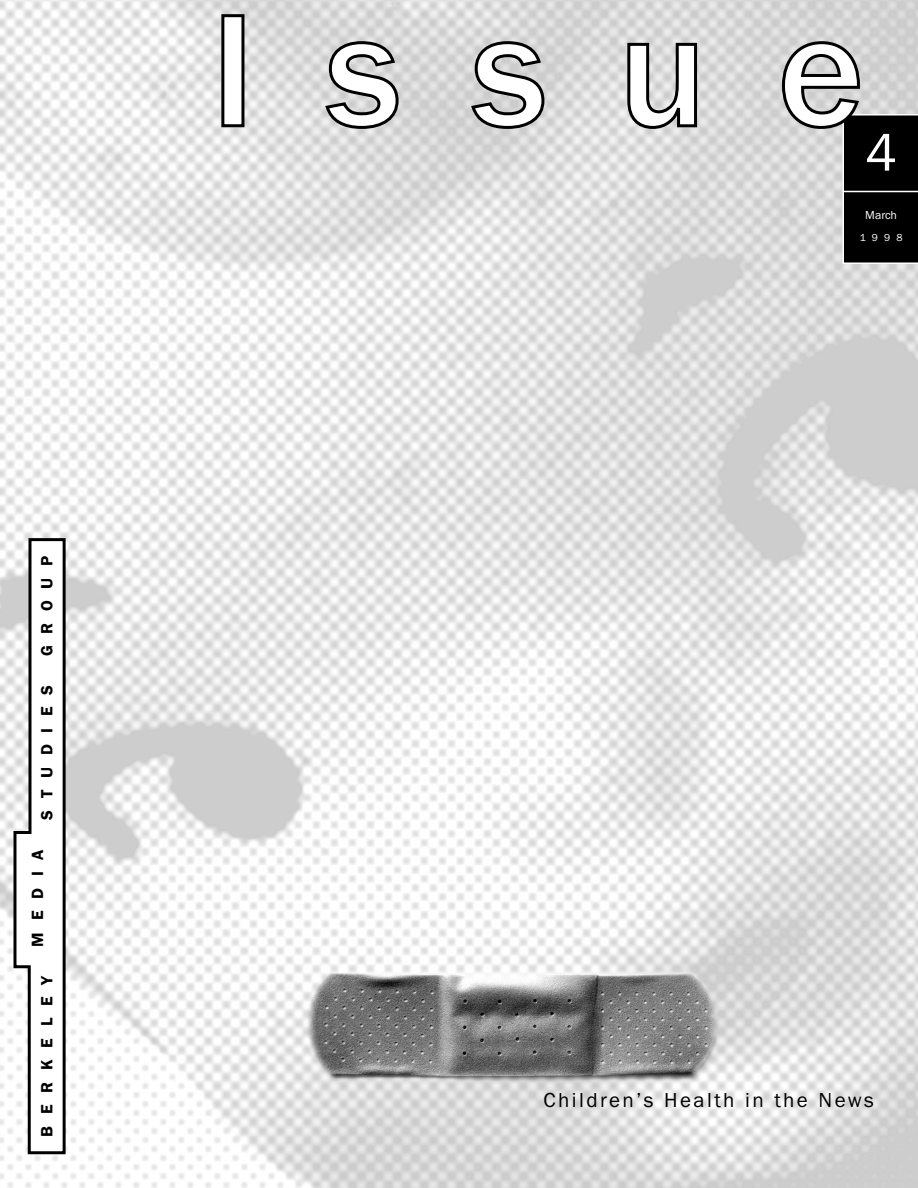
<style>
.page{position:relative;width:918px;height:1188px;background:#fff}
.page>*{position:absolute;margin:0;border:0;box-sizing:border-box;transform-origin:0 0}
.t1{font:54px "Franklin Gothic";color:#fff}
.t2{font:21px "Franklin Gothic";letter-spacing:.115em;color:#000}
.t3{font:600 16.8px "Franklin Gothic";letter-spacing:.7em;color:#000}
.t4{font:12px "Franklin Gothic";letter-spacing:-.005em;color:#fff}
.t5{font:10.5px "Franklin Gothic";color:#fff}
</style>
<div class="page">
<img style="left:0;top:0;width:918px;height:1188px">
<svg style="left:14px;top:538px;width:52px;height:616px"></svg>
<div style="left:221px;top:14px;width:23px;height:113px;background:#fff;border:3px solid #000"></div>
<svg style="left:323px;top:40px;width:77px;height:90px"></svg>
<svg style="left:469px;top:40px;width:77px;height:90px"></svg>
<svg style="left:626px;top:41px;width:73px;height:89px"></svg>
<svg style="left:780px;top:40px;width:138px;height:224px;background:#868686"></svg>
<p class="t3" style="left:41px;top:656px;width:102px;rotate:-90deg">GROUP</p>
<p class="t3" style="left:41px;top:820px;width:137px;rotate:-90deg">STUDIES</p>
<p class="t3" style="left:32px;top:947px;width:99px;rotate:-90deg">MEDIA</p>
<p class="t3" style="left:41px;top:1137px;width:164px;rotate:-90deg">BERKELEY</p>
<h1 class="t1" style="left:865px;top:134px;width:33px">4</h1>
<p class="t4" style="left:865px;top:210px;width:33px">March</p>
<p class="t5" style="left:860px;top:234px;width:44px">1998</p>
<p class="t2" style="left:543px;top:1092px;width:332px">Children’s Health in the News</p>
</div>
